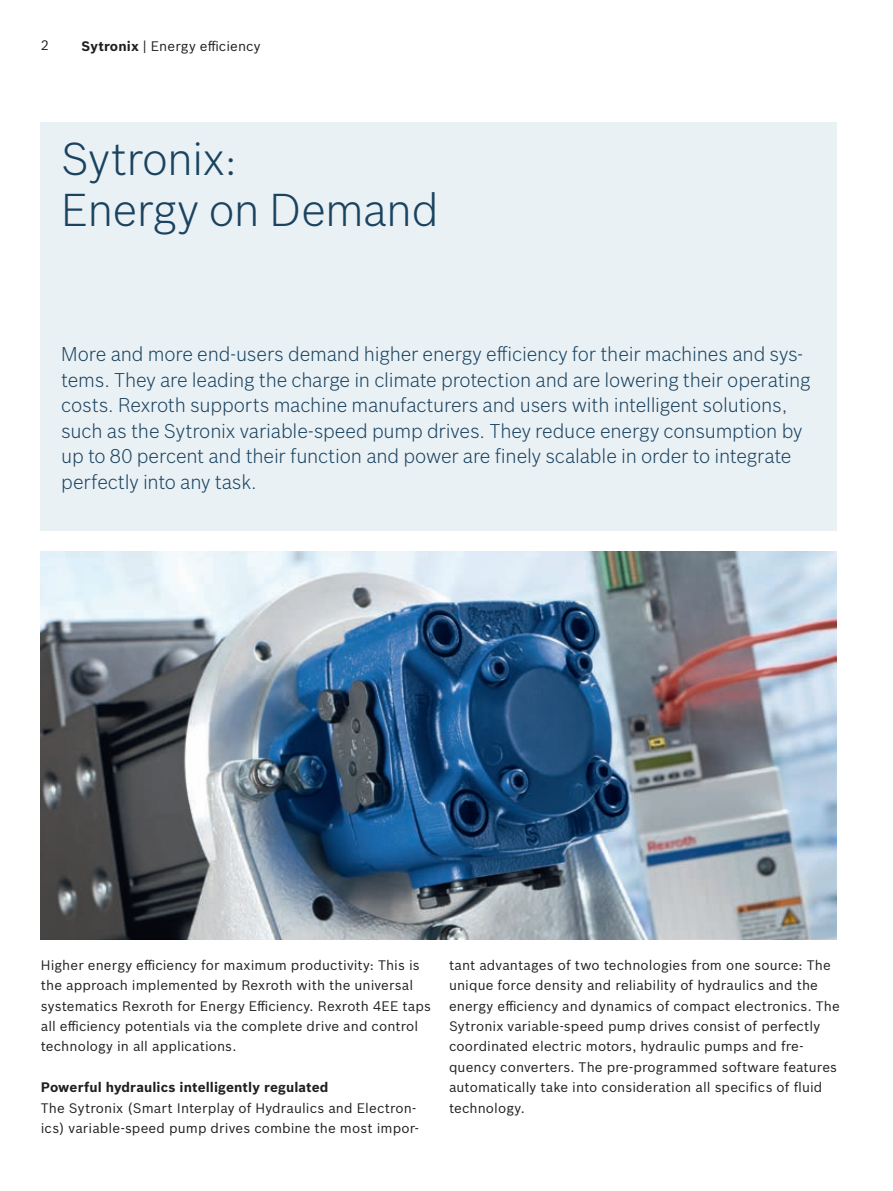
<style>
.page{position:relative;width:893px;height:1191px;background:#fff}
.page>*{position:absolute;margin:0;border:0;box-sizing:border-box;transform-origin:0 0}
.t1{font:300 45px/51px "Bosch Sans";letter-spacing:-.015em;color:#1a4360}
.t2{font:300 19.5px/25.5px "Bosch Sans";letter-spacing:-.01em;color:#1a4360}
.t3{font:13.5px/20.4px "Bosch Sans";letter-spacing:.01em;color:#231f20}
.t4{font:700 13.5px "Bosch Sans";letter-spacing:.01em;color:#231f20}
.s1{font-weight:700}
</style>
<div class="page">
<div style="left:41px;top:122px;width:796px;height:409px;background:#eaf1f5"></div>
<img style="left:41px;top:551px;width:796px;height:388px">
<p class="t3" style="left:41px;top:34px;width:10px">2</p>
<p class="t3" style="left:82px;top:34px;width:180px"><span class="s1">Sytronix</span> | Energy efficiency</p>
<h1 class="t1" style="left:61px;top:131px;width:379px">Sytronix:<br>Energy on Demand</h1>
<p class="t2" style="left:61px;top:340px;width:751px">More and more end-users demand higher energy efficiency for their machines and sys&shy;tems. They are leading the charge in climate protection and are lowering their operating costs. Rexroth supports machine manufacturers and users with intelligent solutions, such as the Sytronix variable-speed pump drives. They reduce energy consumption by up to 80 percent and their function and power are finely scalable in order to integrate perfectly into any task.</p>
<p class="t3" style="left:41px;top:953px;width:392px">Higher energy efficiency for maximum productivity: This is the approach implemented by Rexroth with the universal systematics Rexroth for Energy Efficiency. Rexroth 4EE taps all efficiency potentials via the complete drive and control technology in all applications.</p>
<p class="t4" style="left:41px;top:1077px;width:289px">Powerful hydraulics intelligently regulated</p>
<p class="t3" style="left:41px;top:1096px;width:379px">The Sytronix (Smart Interplay of Hydraulics and Electron&shy;ics) variable-speed pump drives combine the most impor-</p>
<p class="t3" style="left:449px;top:953px;width:392px">tant advantages of two technologies from one source: The unique force density and reliability of hydraulics and the energy efficiency and dynamics of compact electronics. The Sytronix variable-speed pump drives consist of perfectly coordinated electric motors, hydraulic pumps and fre&shy;quency converters. The pre-programmed software features automatically take into consideration all specifics of fluid technology.</p>
</div>
